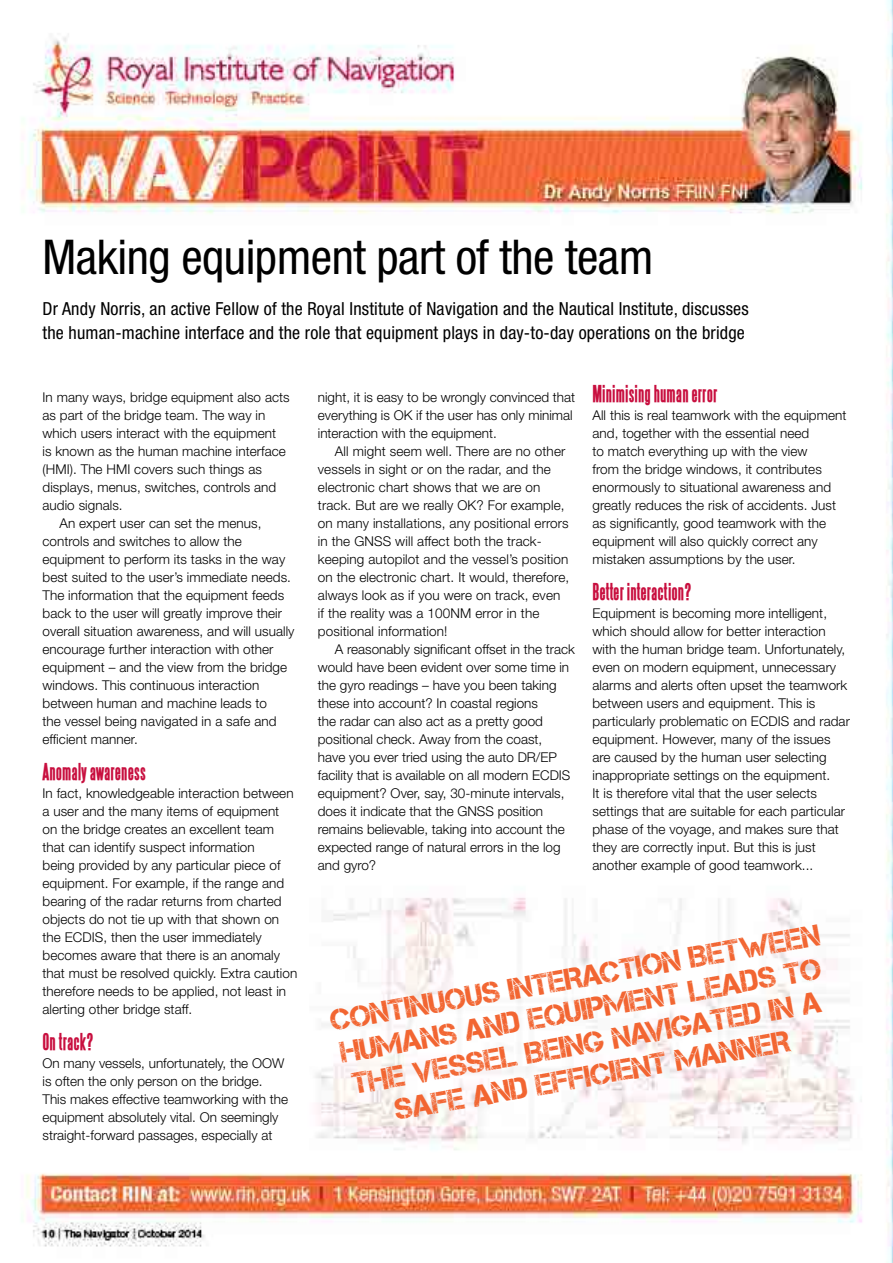
<style>
.page{position:relative;width:893px;height:1263px;background:#fff}
.page>*{position:absolute;margin:0;border:0;box-sizing:border-box;transform-origin:0 0}
.t1{font:condensed 48px "Helvetica Neue LT Std";letter-spacing:-.01em;color:#000}
.t2{font:30px/33px "Captureit";color:#f26531;text-align:center}
.t3{font:700 21px "Steelfish";letter-spacing:.005em;color:#c80f3f}
.t4{font:condensed 18px/24px "Helvetica Neue LT Std";letter-spacing:.01em;color:#000}
.t5{font:300 13.5px/18px "Helvetica Neue LT Std";letter-spacing:.005em;color:#000}
</style>
<div class="page">
<img style="left:26px;top:0;width:867px;height:1263px">
<svg style="left:286px;top:879px;width:596px;height:294px"></svg>
<h1 class="t1" style="left:43px;top:229px;width:612px">Making equipment part of the team</h1>
<h3 class="t4" style="left:43px;top:297px;width:708px">Dr Andy Norris, an active Fellow of the Royal Institute of Navigation and the Nautical Institute, discusses the human-machine interface and the role that equipment plays in day-to-day operations on the bridge</h3>
<p class="t5" style="left:43px;top:387px;width:249px">In many ways, bridge equipment also acts</p>
<p class="t5" style="left:43px;top:405px;width:224px">as part of the bridge team. The way in</p>
<p class="t5" style="left:43px;top:423px;width:235px">which users interact with the equipment</p>
<p class="t5" style="left:43px;top:441px;width:245px">is known as the human machine interface</p>
<p class="t5" style="left:43px;top:459px;width:221px">(HMI). The HMI covers such things as</p>
<p class="t5" style="left:43px;top:477px;width:235px">displays, menus, switches, controls and</p>
<p class="t5" style="left:43px;top:495px;width:82px">audio signals.</p>
<p class="t5" style="left:60px;top:513px;width:203px">An expert user can set the menus,</p>
<p class="t5" style="left:43px;top:531px;width:201px">controls and switches to allow the</p>
<p class="t5" style="left:43px;top:549px;width:244px">equipment to perform its tasks in the way</p>
<p class="t5" style="left:43px;top:567px;width:250px">best suited to the user’s immediate needs.</p>
<p class="t5" style="left:43px;top:585px;width:243px">The information that the equipment feeds</p>
<p class="t5" style="left:43px;top:603px;width:241px">back to the user will greatly improve their</p>
<p class="t5" style="left:43px;top:621px;width:254px">overall situation awareness, and will usually</p>
<p class="t5" style="left:43px;top:639px;width:232px">encourage further interaction with other</p>
<p class="t5" style="left:43px;top:657px;width:246px">equipment – and the view from the bridge</p>
<p class="t5" style="left:43px;top:675px;width:218px">windows. This continuous interaction</p>
<p class="t5" style="left:43px;top:693px;width:226px">between human and machine leads to</p>
<p class="t5" style="left:43px;top:711px;width:235px">the vessel being navigated in a safe and</p>
<p class="t5" style="left:43px;top:729px;width:97px">efficient manner.</p>
<h3 class="t3" style="left:43px;top:759px;width:105px">Anomaly awareness</h3>
<p class="t5" style="left:43px;top:783px;width:256px">In fact, knowledgeable interaction between a user and the many items of equipment on the bridge creates an excellent team that can identify suspect information<br>being provided by any particular piece of equipment. For example, if the range and bearing of the radar returns from charted objects do not tie up with that shown on the ECDIS, then the user immediately becomes aware that there is an anomaly that must be resolved quickly. Extra caution therefore needs to be applied, not least in alerting other bridge staff.</p>
<h3 class="t3" style="left:43px;top:1029px;width:52px">On track?</h3>
<p class="t5" style="left:43px;top:1053px;width:247px">On many vessels, unfortunately, the OOW is often the only person on the bridge.<br>This makes effective teamworking with the equipment absolutely vital. On seemingly straight-forward passages, especially at</p>
<p class="t5" style="left:318px;top:387px;width:259px">night, it is easy to be wrongly convinced that everything is OK if the user has only minimal interaction with the equipment.</p>
<p class="t5" style="left:318px;top:441px;width:253px;text-indent:17px">All might seem well. There are no other vessels in sight or on the radar, and the electronic chart shows that we are on track. But are we really OK? For example, on many installations, any positional errors in the GNSS will affect both the track&shy;keeping autopilot and the vessel’s position on the electronic chart. It would, therefore, always look as if you were on track, even if the reality was a 100NM error in the positional information!</p>
<p class="t5" style="left:318px;top:639px;width:259px;text-indent:17px">A reasonably significant offset in the track would have been evident over some time in the gyro readings – have you been taking these into account? In coastal regions<br>the radar can also act as a pretty good positional check. Away from the coast,<br>have you ever tried using the auto DR/EP facility that is available on all modern ECDIS equipment? Over, say, 30-minute intervals, does it indicate that the GNSS position remains believable, taking into account the expected range of natural errors in the log and gyro?</p>
<h3 class="t3" style="left:592px;top:381px;width:126px">Minimising human error</h3>
<p class="t5" style="left:592px;top:405px;width:255px">All this is real teamwork with the equipment and, together with the essential need<br>to match everything up with the view<br>from the bridge windows, it contributes enormously to situational awareness and greatly reduces the risk of accidents. Just as significantly, good teamwork with the equipment will also quickly correct any mistaken assumptions by the user.</p>
<h3 class="t3" style="left:592px;top:579px;width:101px">Better interaction?</h3>
<p class="t5" style="left:592px;top:603px;width:259px">Equipment is becoming more intelligent, which should allow for better interaction with the human bridge team. Unfortunately, even on modern equipment, unnecessary alarms and alerts often upset the teamwork between users and equipment. This is particularly problematic on ECDIS and radar equipment. However, many of the issues are caused by the human user selecting inappropriate settings on the equipment.<br>It is therefore vital that the user selects settings that are suitable for each particular phase of the voyage, and makes sure that they are correctly input. But this is just another example of good teamwork...</p>
<h2 class="t2" style="left:328px;top:1004px;width:498px;rotate:-10deg">CONTINUOUS INTERACTION BETWEEN<br>HUMANS AND EQUIPMENT LEADS TO<br>THE VESSEL BEING NAVIGATED IN A<br>SAFE AND EFFICIENT MANNER</h2>
</div>
